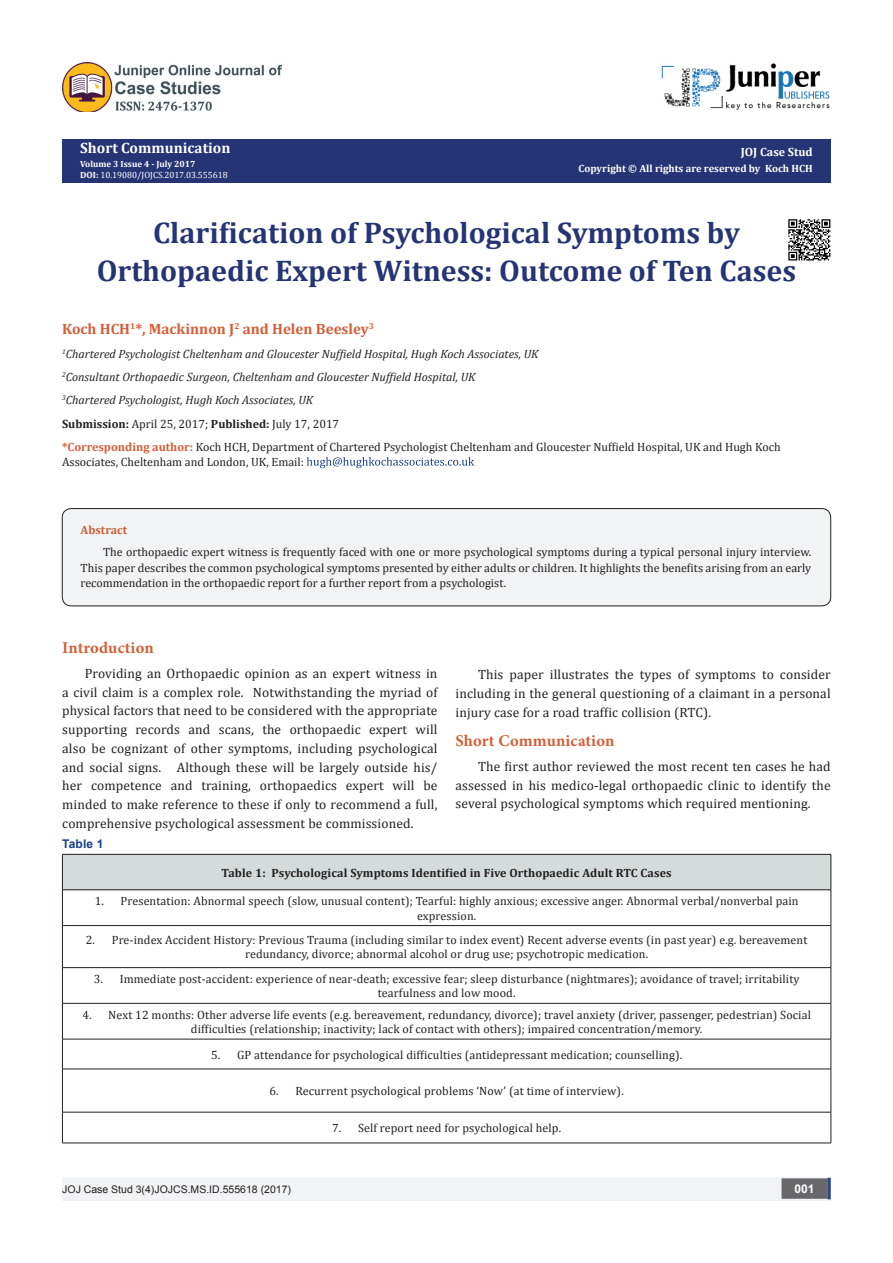
<style>
.page{position:relative;width:893px;height:1263px;background:#fff}
.page>*{position:absolute;margin:0;border:0;box-sizing:border-box;transform-origin:0 0}
.t1{font:700 30px/37.5px "Cambria";color:#253474;text-align:center}
.List_Paragraph{font:700 16.5px "Minion Pro";letter-spacing:.005em;color:#d55e37}
.t2{font:700 15px "Cambria";color:#d55e37}
.t3{font:700 15px "Cambria";color:#fff}
.List_Paragraph-2{font:13.5px/18.8px "Cambria";letter-spacing:.01em;color:#231f20;text-align:justify}
.List_Paragraph-3{font:12px/14.4px "Cambria";letter-spacing:.01em;color:#231f20;text-align:center}
.t4{font:italic 12px "Cambria";color:#231f20}
.List_Paragraph-4{font:700 12px "Cambria";letter-spacing:.01em;color:#231f20}
.t5{font:700 12px "Cambria";color:#fff}
.t6{font:700 12px "Cambria";color:#ca5f37}
.List_Paragraph-5{font:700 12px "Arial";letter-spacing:.01em;color:#183f89}
.t7{font:700 12px "Arial";color:#fff}
.t8{font:700 10.5px "Cambria";color:#fff}
.t9{font:10.5px "Arial";color:#231f20}
.t10{font:9px "Cambria";color:#fff}
.t11{font:700 9px "Cambria";color:#fff}
.s1{font-weight:700}
.s2{font-weight:700;color:#d55e37}
</style>
<div class="page">
<div style="left:62px;top:139px;width:769px;height:44px;background:#253474"></div>
<svg style="left:307px;top:457px;width:167px;height:11px"></svg>
<div style="left:62px;top:1177px;width:494px;height:24px;background:#f2f3f4"></div>
<div style="left:503px;top:1177px;width:328px;height:24px;background:#f2f3f4"></div>
<div style="left:782px;top:1179px;width:45px;height:19px;background:#68676a"></div>
<div style="left:781px;top:1178px;width:46px;height:21px;border:2px solid #68676a"></div>
<svg style="left:827px;top:1178px;width:4px;height:21px"></svg>
<img style="left:662px;top:63px;width:168px;height:47px">
<img style="left:62px;top:62px;width:220px;height:49px">
<div style="left:62px;top:509px;width:769px;height:97px;background:#f2f3f4;border-radius:9px"></div>
<div style="left:62px;top:508px;width:769px;height:98px;border:1px solid #231f20;border-radius:9px"></div>
<div style="left:62px;top:854px;width:769px;height:36px;background:#d5dbdb"></div>
<hr style="left:62px;top:854px;width:769px;height:1px;background:#231f20">
<hr style="left:62px;top:854px;width:1px;height:36px;background:#231f20">
<hr style="left:831px;top:854px;width:1px;height:36px;background:#231f20">
<hr style="left:62px;top:889px;width:769px;height:1px;background:#231f20">
<hr style="left:62px;top:890px;width:1px;height:35px;background:#231f20">
<hr style="left:831px;top:890px;width:1px;height:35px;background:#231f20">
<hr style="left:62px;top:925px;width:769px;height:1px;background:#231f20">
<hr style="left:62px;top:926px;width:1px;height:41px;background:#231f20">
<hr style="left:831px;top:926px;width:1px;height:41px;background:#231f20">
<hr style="left:62px;top:967px;width:769px;height:1px;background:#231f20">
<hr style="left:62px;top:968px;width:1px;height:35px;background:#231f20">
<hr style="left:831px;top:968px;width:1px;height:35px;background:#231f20">
<hr style="left:62px;top:1003px;width:769px;height:1px;background:#231f20">
<hr style="left:62px;top:1003px;width:1px;height:36px;background:#231f20">
<hr style="left:831px;top:1003px;width:1px;height:36px;background:#231f20">
<hr style="left:62px;top:1039px;width:769px;height:1px;background:#231f20">
<hr style="left:62px;top:1039px;width:1px;height:30px;background:#231f20">
<hr style="left:831px;top:1039px;width:1px;height:30px;background:#231f20">
<hr style="left:62px;top:1069px;width:769px;height:1px;background:#231f20">
<hr style="left:62px;top:1069px;width:1px;height:43px;background:#231f20">
<hr style="left:831px;top:1069px;width:1px;height:43px;background:#231f20">
<hr style="left:62px;top:1112px;width:769px;height:1px;background:#231f20">
<hr style="left:62px;top:1112px;width:1px;height:31px;background:#231f20">
<hr style="left:831px;top:1112px;width:1px;height:31px;background:#231f20">
<hr style="left:62px;top:1143px;width:769px;height:1px;background:#231f20">
<img style="left:788px;top:219px;width:43px;height:42px">
<p class="t3" style="left:80px;top:137px;width:152px">Short Communication</p>
<p class="t11" style="left:80px;top:157px;width:117px">Volume 3 Issue 4 - July 2017</p>
<p class="t10" style="left:80px;top:169px;width:149px"><span class="s1">DOI:</span> 10.19080/JOJCS.2017.03.555618</p>
<p class="t5" style="left:741px;top:143px;width:73px">JOJ Case Stud</p>
<p class="t8" style="left:579px;top:161px;width:236px">Copyright © All rights are reserved by Koch HCH</p>
<p class="t1" style="left:97px;top:213px;width:701px">Clarification of Psychological Symptoms by<br>Orthopaedic Expert Witness: Outcome of Ten Cases</p>
<p class="t2" style="left:62px;top:318px;width:313px">Koch HCH<sup>1</sup>*, Mackinnon J<sup>2</sup> and Helen Beesley<sup>3</sup></p>
<p class="t4" style="left:62px;top:345px;width:478px"><sup>1</sup>Chartered Psychologist Cheltenham and Gloucester Nuffield Hospital, Hugh Koch Associates, UK</p>
<p class="t4" style="left:62px;top:368px;width:415px"><sup>2</sup>Consultant Orthopaedic Surgeon, Cheltenham and Gloucester Nuffield Hospital, UK</p>
<p class="t4" style="left:62px;top:392px;width:253px"><sup>3</sup>Chartered Psychologist, Hugh Koch Associates, UK</p>
<p class="List_Paragraph-3" style="left:62px;top:416px;width:279px"><span class="s1">Submission:</span> April 25, 2017; <span class="s1">Published:</span> July 17, 2017</p>
<p class="List_Paragraph-3" style="left:62px;top:440px;width:720px;text-align:left"><span class="s2">*Corresponding author:</span> Koch HCH, Department of Chartered Psychologist Cheltenham and Gloucester Nuffield Hospital, UK and Hugh Koch<br>Associates, Cheltenham and London, UK, Email:</p>
<p class="t6" style="left:81px;top:521px;width:48px">Abstract</p>
<p class="List_Paragraph-3" style="left:81px;top:544px;width:732px;line-height:15.8px;text-align:justify;text-indent:22px">The orthopaedic expert witness is frequently faced with one or more psychological symptoms during a typical personal injury interview.<br>This paper describes the common psychological symptoms presented by either adults or children. It highlights the benefits arising from an early recommendation in the orthopaedic report for a further report from a psychologist.</p>
<p class="List_Paragraph" style="left:62px;top:636px;width:93px">Introduction</p>
<p class="List_Paragraph-2" style="left:62px;top:664px;width:377px;text-indent:22px">Providing an Orthopaedic opinion as an expert witness in a civil claim is a complex role. Notwithstanding the myriad of physical factors that need to be considered with the appropriate supporting records and scans, the orthopaedic expert will also be cognizant of other symptoms, including psychological and social signs. Although these will be largely outside his/ her competence and training, orthopaedics expert will be minded to make reference to these if only to recommend a full, comprehensive psychological assessment be commissioned.</p>
<p class="List_Paragraph-2" style="left:455px;top:665px;width:377px;text-indent:22px">This paper illustrates the types of symptoms to consider including in the general questioning of a claimant in a personal injury case for a road traffic collision (RTC).</p>
<p class="List_Paragraph" style="left:455px;top:729px;width:160px">Short Communication</p>
<p class="List_Paragraph-2" style="left:455px;top:757px;width:377px;text-indent:22px">The first author reviewed the most recent ten cases he had assessed in his medico-legal orthopaedic clinic to identify the several psychological symptoms which required mentioning.</p>
<p class="List_Paragraph-5" style="left:62px;top:836px;width:43px">Table 1</p>
<p class="List_Paragraph-4" style="left:222px;top:864px;width:452px">Table 1: Psychological Symptoms Identified in Five Orthopaedic Adult RTC Cases</p>
<p class="List_Paragraph-3" style="left:95px;top:894px;width:705px">1. Presentation: Abnormal speech (slow, unusual content); Tearful: highly anxious; excessive anger. Abnormal verbal/nonverbal pain expression.</p>
<p class="List_Paragraph-3" style="left:86px;top:933px;width:723px">2. Pre-index Accident History: Previous Trauma (including similar to index event) Recent adverse events (in past year) e.g. bereavement redundancy, divorce; abnormal alcohol or drug use; psychotropic medication.</p>
<p class="List_Paragraph-3" style="left:94px;top:971px;width:707px">3. Immediate post-accident: experience of near-death; excessive fear; sleep disturbance (nightmares); avoidance of travel; irritability tearfulness and low mood.</p>
<p class="List_Paragraph-3" style="left:82px;top:1007px;width:730px">4. Next 12 months: Other adverse life events (e.g. bereavement, redundancy, divorce); travel anxiety (driver, passenger, pedestrian) Social difficulties (relationship; inactivity; lack of contact with others); impaired concentration/memory.</p>
<p class="List_Paragraph-3" style="left:211px;top:1047px;width:473px">5. GP attendance for psychological difficulties (antidepressant medication; counselling).</p>
<p class="List_Paragraph-3" style="left:270px;top:1084px;width:356px">6. Recurrent psychological problems ‘Now’ (at time of interview).</p>
<p class="List_Paragraph-3" style="left:332px;top:1121px;width:231px">7. Self report need for psychological help.</p>
<p class="t9" style="left:62px;top:1182px;width:230px">JOJ Case Stud 3(4)JOJCS.MS.ID.555618 (2017)</p>
<p class="t7" style="left:794px;top:1181px;width:22px">001</p>
</div>
